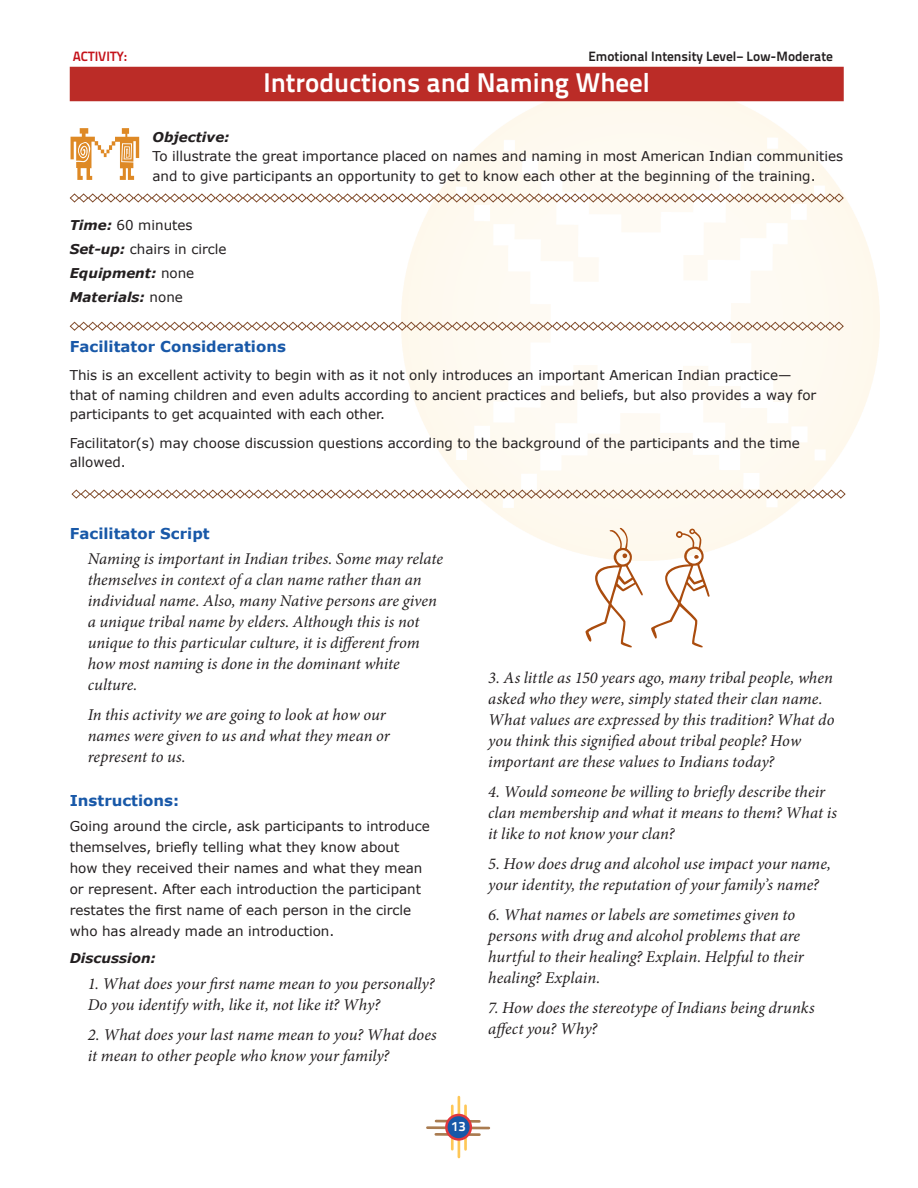
<style>
.page{position:relative;width:918px;height:1188px;background:#fff}
.page>*{position:absolute;margin:0;border:0;box-sizing:border-box;transform-origin:0 0}
.t1{font:27px "Titillium Text 14 L 800 wt";color:#fff}
.t2{font:italic 16.5px/21px "Minion Pro";color:#231f20}
.t3{font:700 15px "Verdana";color:#1858a8}
.t4{font:13.5px/21px "Verdana";color:#231f20}
.t5{font:italic 700 13.5px/24px "Verdana";color:#231f20}
.t6{font:13.5px "Titillium Text 14 L 800 wt";color:#231f20}
.t7{font:13.5px "Titillium Text 14 L 800 wt";color:#c4121a}
.t8{font:13.5px "Titillium Text 14 L 800 wt";color:#fff}
.s1{font-weight:400;font-style:normal}
</style>
<div class="page">
<hr style="left:427px;top:1126px;width:20px;height:3px;background:#a97b50">
<svg style="left:436px;top:1097px;width:53px;height:60px"></svg>
<div style="left:446px;top:1115px;width:25px;height:24px;background:#1758a8;border-radius:50%"></div>
<div style="left:445px;top:1114px;width:27px;height:27px;border:2px solid #e1373d;border-radius:50%"></div>
<div style="left:70px;top:67px;width:774px;height:34px;background:#bb2c27"></div>
<svg style="left:69px;top:321px;width:775px;height:10px"></svg>
<svg style="left:71px;top:128px;width:68px;height:52px"></svg>
<svg style="left:71px;top:489px;width:775px;height:10px"></svg>
<svg style="left:69px;top:193px;width:775px;height:10px"></svg>
<svg style="left:586px;top:528px;width:57px;height:119px"></svg>
<svg style="left:651px;top:529px;width:59px;height:118px"></svg>
<p class="t7" style="left:73px;top:47px;width:56px">Acti vity:</p>
<p class="t6" style="left:588px;top:47px;width:246px">Emotional Intensity Level− Low-Moderate</p>
<h1 class="t1" style="left:264px;top:66px;width:388px">Introductions and Naming Wheel</h1>
<p class="t5" style="left:153px;top:125px;width:79px">Objective:</p>
<p class="t4" style="left:153px;top:147px;width:692px;line-height:19.5px">To illustrate the great importance placed on names and naming in most American Indian communities and to give participants an opportunity to get to know each other at the beginning of the training.</p>
<p class="t5" style="left:70px;top:213px;width:158px">Time: <span class="s1">60 minutes<br></span>Set-up: <span class="s1">chairs in circle<br></span>Equipment: <span class="s1">none<br></span>Materials: <span class="s1">none</span></p>
<p class="t3" style="left:70px;top:337px;width:218px">Facilitator Considerations</p>
<p class="t4" style="left:70px;top:366px;width:748px;line-height:19.5px">This is an excellent activity to begin with as it not only introduces an important American Indian practice— that of naming children and even adults according to ancient practices and beliefs, but also provides a way for participants to get acquainted with each other.</p>
<p class="t4" style="left:70px;top:433px;width:732px;line-height:19.5px">Facilitator(s) may choose discussion questions according to the background of the participants and the time allowed.</p>
<p class="t3" style="left:70px;top:524px;width:141px">Facilitator Script</p>
<p class="t2" style="left:88px;top:549px;width:357px">Naming is important in Indian tribes. Some may relate themselves in context of a clan name rather than an individual name. Also, many Native persons are given a unique tribal name by elders. Although this is not unique to this particular culture, it is different from how most naming is done in the dominant white culture.</p>
<p class="t2" style="left:88px;top:705px;width:304px">In this activity we are going to look at how our names were given to us and what they mean or represent to us.</p>
<p class="t3" style="left:70px;top:791px;width:111px">Instructions:</p>
<p class="t4" style="left:70px;top:816px;width:362px">Going around the circle, ask participants to introduce themselves, briefly telling what they know about how they received their names and what they mean or represent. After each introduction the participant restates the first name of each person in the circle who has already made an introduction.</p>
<p class="t5" style="left:70px;top:947px;width:88px">Discussion:</p>
<p class="t2" style="left:88px;top:973px;width:348px">1. What does your first name mean to you personally?<br>Do you identify with, like it, not like it? Why?</p>
<p class="t2" style="left:88px;top:1024px;width:351px">2. What does your last name mean to you? What does it mean to other people who know your family?</p>
<p class="t2" style="left:488px;top:668px;width:348px">3. As little as 150 years ago, many tribal people, when asked who they were, simply stated their clan name.<br>What values are expressed by this tradition? What do you think this signified about tribal people? How important are these values to Indians today?</p>
<p class="t2" style="left:488px;top:782px;width:350px">4. Would someone be willing to briefly describe their clan membership and what it means to them? What is it like to not know your clan?</p>
<p class="t2" style="left:488px;top:854px;width:344px">5. How does drug and alcohol use impact your name, your identity, the reputation of your family’s name?</p>
<p class="t2" style="left:488px;top:905px;width:317px">6. What names or labels are sometimes given to persons with drug and alcohol problems that are hurtful to their healing? Explain. Helpful to their healing? Explain.</p>
<p class="t2" style="left:488px;top:998px;width:328px">7. How does the stereotype of Indians being drunks affect you? Why?</p>
<p class="t8" style="left:451px;top:1118px;width:16px">13</p>
</div>
